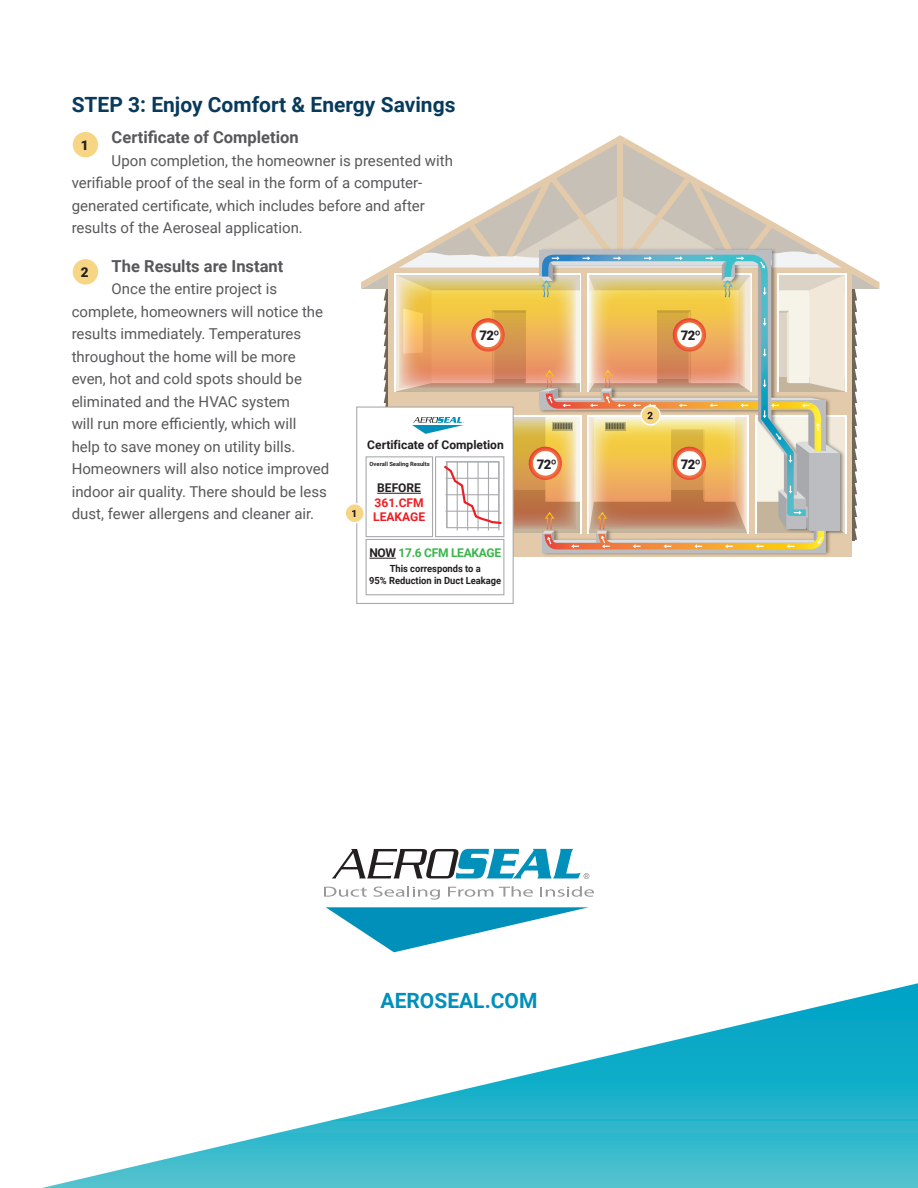
<style>
.page{position:relative;width:918px;height:1188px;background:#fff}
.page>*{position:absolute;margin:0;border:0;box-sizing:border-box;transform-origin:0 0}
.t1{font:700 21px "Roboto";color:#083a5c}
.t2{font:700 21px "Roboto";color:#0090ba}
.t3{font:700 16.5px "Roboto";color:#57585a}
.t4{font:15px/22.5px "Roboto";color:#57585a}
.t5{font:900 13.5px "Roboto";color:#231f20}
.t6{font:900 13.2px "Roboto";letter-spacing:-.05em;color:#231f20}
.t7{font:700 12px "Roboto";color:#231f20}
.t8{font:700 12px "Roboto";letter-spacing:-.025em;color:#3ab54a}
.t9{font:700 12px/14.4px "Roboto";color:#ee1d23}
.t10{font:700 9.9px/11.9px "Roboto";color:#231f20;text-align:center;scale:.95 1}
.t11{font:700 5.85px "Roboto";color:#231f20}
.s1{color:#231f20}
</style>
<div class="page">
<svg style="left:42px;top:983px;width:876px;height:205px"></svg>
<div style="left:73px;top:132px;width:25px;height:25px;background:#f6d584;border-radius:50%"></div>
<div style="left:73px;top:259px;width:25px;height:26px;background:#f6d584;border-radius:50%"></div>
<div style="left:389px;top:533px;width:463px;height:24px;background:#e2caaa"></div>
<img style="left:542px;top:549px;width:288px;height:6px">
<svg style="left:542px;top:549px;width:284px;height:3px"></svg>
<div style="left:357px;top:407px;width:156px;height:196px;background:#fff"></div>
<div style="left:356px;top:407px;width:158px;height:197px;border:1px solid #a7a9ac"></div>
<div style="left:366px;top:539px;width:138px;height:56px;border:1px solid #a7a9ac"></div>
<svg style="left:369px;top:558px;width:27px;height:1px"></svg>
<div style="left:345px;top:504px;width:19px;height:19px;background:#f6d584;border-radius:50%"></div>
<div style="left:344px;top:503px;width:21px;height:20px;border:2px solid #fff;border-radius:50%"></div>
<svg style="left:352px;top:510px;width:3px;height:7px"></svg>
<svg style="left:361px;top:135px;width:518px;height:414px"></svg>
<svg style="left:326px;top:907px;width:263px;height:45px"></svg>
<svg style="left:332px;top:849px;width:257px;height:30px"></svg>
<svg style="left:324px;top:887px;width:43px;height:10px"></svg>
<svg style="left:373px;top:886px;width:67px;height:14px"></svg>
<svg style="left:448px;top:887px;width:45px;height:10px"></svg>
<svg style="left:499px;top:886px;width:34px;height:11px"></svg>
<svg style="left:540px;top:886px;width:54px;height:11px"></svg>
<h1 class="t1" style="left:72px;top:90px;width:385px">STEP 3: Enjoy Comfort &amp; Energy Savings</h1>
<p class="t3" style="left:112px;top:126px;width:189px">Certificate of Completion</p>
<p class="t4" style="left:72px;top:149px;width:383px;text-indent:40px">Upon completion, the homeowner is presented with verifiable proof of the seal in the form of a computer&shy;generated certificate, which includes before and after results of the Aeroseal application.</p>
<p class="t3" style="left:112px;top:254px;width:173px">The Results are Instant</p>
<p class="t4" style="left:72px;top:277px;width:259px;text-indent:40px">Once the entire project is complete, homeowners will notice the results immediately. Temperatures throughout the home will be more even, hot and cold spots should be eliminated and the HVAC system<br>will run more efficiently, which will<br>help to save money on utility bills.<br>Homeowners will also notice improved indoor air quality. There should be less dust, fewer allergens and cleaner air.</p>
<p class="t5" style="left:81px;top:135px;width:9px">1</p>
<p class="t5" style="left:81px;top:263px;width:9px">2</p>
<p class="t6" style="left:480px;top:326px;width:21px">72º</p>
<p class="t6" style="left:681px;top:326px;width:21px">72º</p>
<p class="t7" style="left:367px;top:436px;width:138px">Certificate of Completion</p>
<p class="t11" style="left:370px;top:460px;width:62px">Overall Sealing Results</p>
<p class="t7" style="left:377px;top:480px;width:45px">BEFORE</p>
<p class="t9" style="left:373px;top:495px;width:53px">361.CFM<br>LEAKAGE</p>
<p class="t8" style="left:369px;top:545px;width:133px"><span class="s1">NOW</span> 17.6 CFM LEAKAGE</p>
<p class="t10" style="left:369px;top:563px;width:141px">This corresponds to a<br>95% Reduction in Duct Leakage</p>
<p class="t6" style="left:537px;top:455px;width:21px">72º</p>
<p class="t6" style="left:681px;top:455px;width:21px">72º</p>
<h1 class="t2" style="left:381px;top:986px;width:158px">AEROSEAL.COM</h1>
</div>
